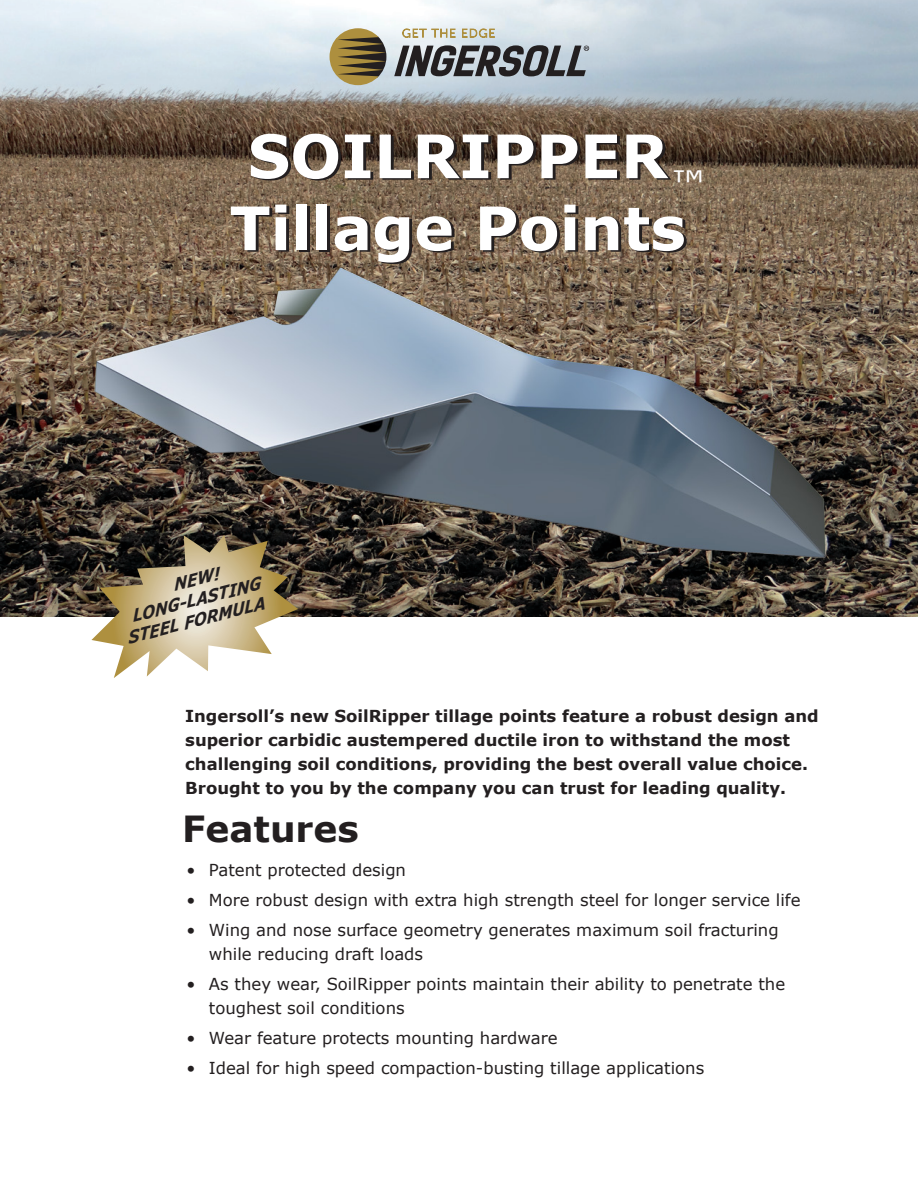
<style>
.page{position:relative;width:918px;height:1188px;background:#fff}
.page>*{position:absolute;margin:0;border:0;box-sizing:border-box;transform-origin:0 0}
.t1{font:700 60px "Verdana";color:#fff}
.t2{font:700 36px "Verdana";color:#231f20}
.t3{font:34.95px "Verdana";color:#fff}
.t4{font:italic 700 16.95px "Verdana";color:#231f20;scale:.9 1}
.t5{font:16.5px "Verdana";color:#231f20}
.t6{font:700 16.5px "Verdana";color:#231f20}
</style>
<div class="page">
<img style="left:0;top:0;width:918px;height:616px">
<svg style="left:91px;top:580px;width:207px;height:98px"></svg>
<img style="left:81px;top:256px;width:766px;height:324px">
<svg style="left:330px;top:28px;width:56px;height:57px;background:#8e8059"></svg>
<svg style="left:402px;top:27px;width:54px;height:11px"></svg>
<svg style="left:462px;top:27px;width:33px;height:11px"></svg>
<svg style="left:394px;top:45px;width:195px;height:31px;background:#6e7276"></svg>
<p class="t1" style="left:248px;top:117px;width:422px">SOILRIPPER</p>
<p class="t1" style="left:230px;top:189px;width:458px">Tillage Points</p>
<p class="t3" style="left:671px;top:161px;width:36px">™</p>
<p class="t4" style="left:170px;top:574px;width:54px;rotate:-14deg">NEW!</p>
<p class="t4" style="left:129px;top:605px;width:149px;rotate:-14deg">LONG-LASTING</p>
<p class="t4" style="left:125px;top:627px;width:158px;rotate:-14deg">STEEL FORMULA</p>
<p class="t6" style="left:185px;top:706px;width:635px">Ingersoll’s new SoilRipper tillage points feature a robust design and</p>
<p class="t6" style="left:185px;top:730px;width:606px">superior carbidic austempered ductile iron to withstand the most</p>
<p class="t6" style="left:185px;top:754px;width:625px">challenging soil conditions, providing the best overall value choice.</p>
<p class="t6" style="left:185px;top:778px;width:602px">Brought to you by the company you can trust for leading quality.</p>
<p class="t2" style="left:182px;top:805px;width:178px">Features</p>
<p class="t5" style="left:186px;top:860px;width:221px">• Patent protected design</p>
<p class="t5" style="left:186px;top:890px;width:616px">• More robust design with extra high strength steel for longer service life</p>
<p class="t5" style="left:186px;top:920px;width:594px">• Wing and nose surface geometry generates maximum soil fracturing</p>
<p class="t5" style="left:209px;top:944px;width:216px">while reducing draft loads</p>
<p class="t5" style="left:186px;top:974px;width:600px">• As they wear, SoilRipper points maintain their ability to penetrate the</p>
<p class="t5" style="left:209px;top:998px;width:197px">toughest soil conditions</p>
<p class="t5" style="left:186px;top:1028px;width:373px">• Wear feature protects mounting hardware</p>
<p class="t5" style="left:186px;top:1058px;width:519px">• Ideal for high speed compaction-busting tillage applications</p>
</div>
